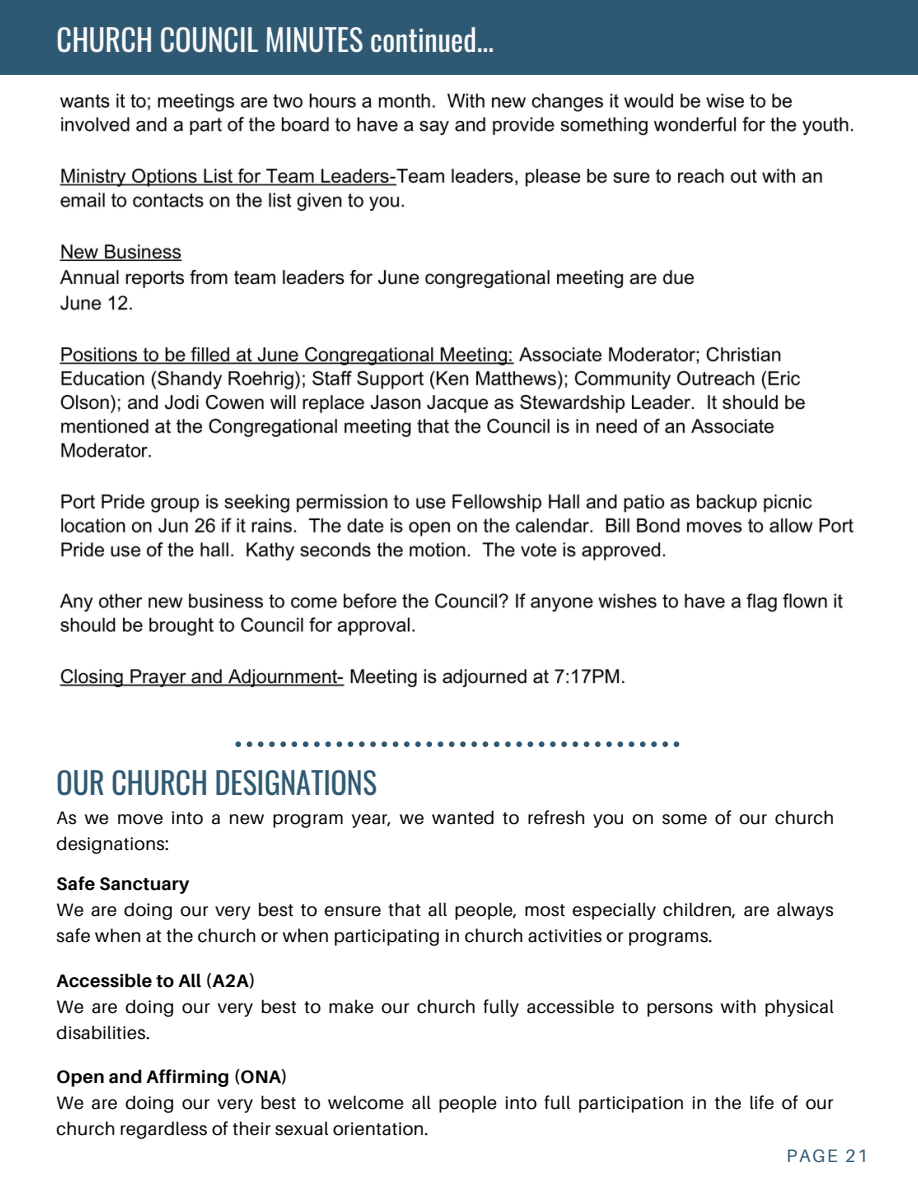
<style>
.page{position:relative;width:918px;height:1188px;background:#fff}
.page>*{position:absolute;margin:0;border:0;box-sizing:border-box;transform-origin:0 0}
.t1{font:30px "Oswald";color:#fafafa}
.t2{font:30px "Oswald";color:#2f5972}
.t3{font:18px/26.2px "Aileron";letter-spacing:.02em;color:#000}
.t4{font:700 18px "Aileron";letter-spacing:.02em;color:#000}
.t5{font:18px "Aileron";letter-spacing:.1em;color:#2f5972}
</style>
<div class="page">
<img style="left:59px;top:93px;width:795px;height:595px">
<div style="left:0;top:0;width:918px;height:75px;background:#2f5972"></div>
<svg style="left:235px;top:741px;width:444px;height:6px"></svg>
<h1 class="t1" style="left:57px;top:16px;width:439px">CHURCH COUNCIL MINUTES continued...</h1>
<h1 class="t2" style="left:57px;top:760px;width:322px">OUR CHURCH DESIGNATIONS</h1>
<p class="t3" style="left:57px;top:804px;width:779px">As we move into a new program year, we wanted to refresh you on some of our church designations:</p>
<p class="t4" style="left:57px;top:872px;width:134px">Safe Sanctuary</p>
<p class="t3" style="left:57px;top:896px;width:779px">We are doing our very best to ensure that all people, most especially children, are always safe when at the church or when participating in church activities or programs.</p>
<p class="t4" style="left:57px;top:969px;width:200px">Accessible to All (A2A)</p>
<p class="t3" style="left:57px;top:993px;width:779px">We are doing our very best to make our church fully accessible to persons with physical disabilities.</p>
<p class="t4" style="left:57px;top:1065px;width:233px">Open and Affirming (ONA)</p>
<p class="t3" style="left:57px;top:1089px;width:778px">We are doing our very best to welcome all people into full participation in the life of our church regardless of their sexual orientation.</p>
<p class="t5" style="left:787px;top:1144px;width:83px">PAGE 21</p>
</div>
